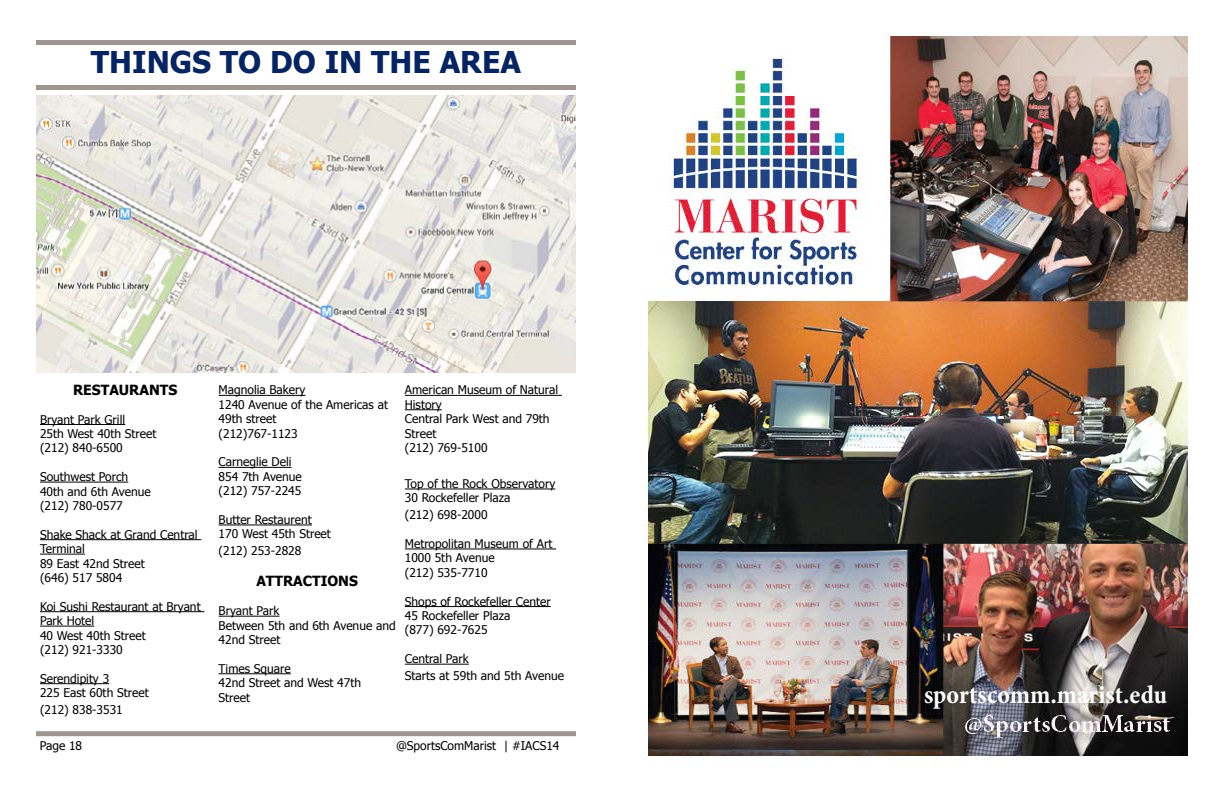
<style>
.page{position:relative;width:1224px;height:792px;background:#fff}
.page>*{position:absolute;margin:0;border:0;box-sizing:border-box;transform-origin:0 0}
.t1{font:700 30px "Tahoma";color:#052460}
.t2{font:700 condensed 26px "Minion Pro";color:#fff}
.t3{font:700 14px "Tahoma";color:#000}
.t4{font:12px/14.4px "Tahoma";color:#000}
</style>
<div class="page">
<div style="left:36px;top:40px;width:540px;height:5px;background:#9f9694"></div>
<div style="left:36px;top:85px;width:540px;height:5px;background:#9f9694"></div>
<img style="left:36px;top:95px;width:540px;height:277px">
<hr style="left:40px;top:424px;width:85px;height:1px;background:#000">
<hr style="left:40px;top:482px;width:88px;height:1px;background:#000">
<hr style="left:40px;top:539px;width:161px;height:1px;background:#000">
<hr style="left:40px;top:554px;width:45px;height:1px;background:#000">
<hr style="left:40px;top:611px;width:164px;height:1px;background:#000">
<hr style="left:40px;top:626px;width:54px;height:1px;background:#000">
<hr style="left:40px;top:683px;width:69px;height:1px;background:#000">
<div style="left:36px;top:731px;width:540px;height:5px;background:#9f9694"></div>
<hr style="left:219px;top:395px;width:86px;height:1px;background:#000">
<hr style="left:219px;top:467px;width:73px;height:1px;background:#000">
<hr style="left:219px;top:525px;width:93px;height:1px;background:#000">
<hr style="left:219px;top:616px;width:60px;height:1px;background:#000">
<hr style="left:219px;top:673px;width:72px;height:1px;background:#000">
<hr style="left:405px;top:395px;width:157px;height:1px;background:#000">
<hr style="left:405px;top:409px;width:37px;height:1px;background:#000">
<hr style="left:405px;top:489px;width:150px;height:1px;background:#000">
<hr style="left:405px;top:549px;width:151px;height:1px;background:#000">
<hr style="left:405px;top:606px;width:146px;height:1px;background:#000">
<hr style="left:405px;top:664px;width:64px;height:1px;background:#000">
<img style="left:644px;top:32px;width:545px;height:728px">
<h1 class="t1" style="left:91px;top:41px;width:432px">THINGS TO DO IN THE AREA</h1>
<p class="t3" style="left:73px;top:380px;width:106px">RESTAURANTS</p>
<p class="t4" style="left:40px;top:411px;width:118px">Bryant Park Grill<br>25th West 40th Street (212) 840-6500</p>
<p class="t4" style="left:40px;top:469px;width:112px">Southwest Porch<br>40th and 6th Avenue (212) 780-0577</p>
<p class="t4" style="left:40px;top:527px;width:159px">Shake Shack at Grand Central<br>Terminal<br>89 East 42nd Street<br>(646) 517 5804</p>
<p class="t4" style="left:40px;top:599px;width:162px">Koi Sushi Restaurant at Bryant<br>Park Hotel<br>40 West 40th Street<br>(212) 921-3330</p>
<p class="t4" style="left:40px;top:671px;width:110px">Serendipity 3<br>225 East 60th Street</p>
<p class="t4" style="left:40px;top:702px;width:84px">(212) 838-3531</p>
<p class="t4" style="left:40px;top:738px;width:44px">Page 18</p>
<p class="t4" style="left:396px;top:738px;width:165px">@SportsComMarist | #IACS14</p>
<p class="t4" style="left:405px;top:382px;width:155px">American Museum of Natural<br>History<br>Central Park West and 79th<br>Street<br>(212) 769-5100</p>
<p class="t4" style="left:405px;top:476px;width:152px">Top of the Rock Observatory<br>30 Rockefeller Plaza</p>
<p class="t4" style="left:405px;top:507px;width:84px">(212) 698-2000</p>
<p class="t4" style="left:405px;top:536px;width:149px">Metropolitan Museum of Art<br>1000 5th Avenue<br>(212) 535-7710</p>
<p class="t4" style="left:405px;top:593px;width:147px">Shops of Rockefeller Center<br>45 Rockefeller Plaza<br>(877) 692-7625</p>
<p class="t4" style="left:405px;top:650px;width:161px;line-height:16.8px">Central Park<br>Starts at 59th and 5th Avenue</p>
<p class="t4" style="left:219px;top:382px;width:171px">Magnolia Bakery<br>1240 Avenue of the Americas at<br>49th street<br>(212)767-1123</p>
<p class="t4" style="left:219px;top:454px;width:85px">Carneglie Deli<br>854 7th Avenue (212) 757-2245</p>
<p class="t4" style="left:219px;top:512px;width:114px">Butter Restaurent<br>170 West 45th Street</p>
<p class="t4" style="left:219px;top:543px;width:84px">(212) 253-2828</p>
<p class="t3" style="left:256px;top:571px;width:103px">ATTRACTIONS</p>
<p class="t4" style="left:219px;top:603px;width:179px">Bryant Park<br>Between 5th and 6th Avenue and<br>42nd Street</p>
<p class="t4" style="left:219px;top:661px;width:144px">Times Square<br>42nd Street and West 47th<br>Street</p>
<h2 class="t2" style="left:924px;top:677px;width:245px">sportscomm.marist.edu</h2>
</div>
